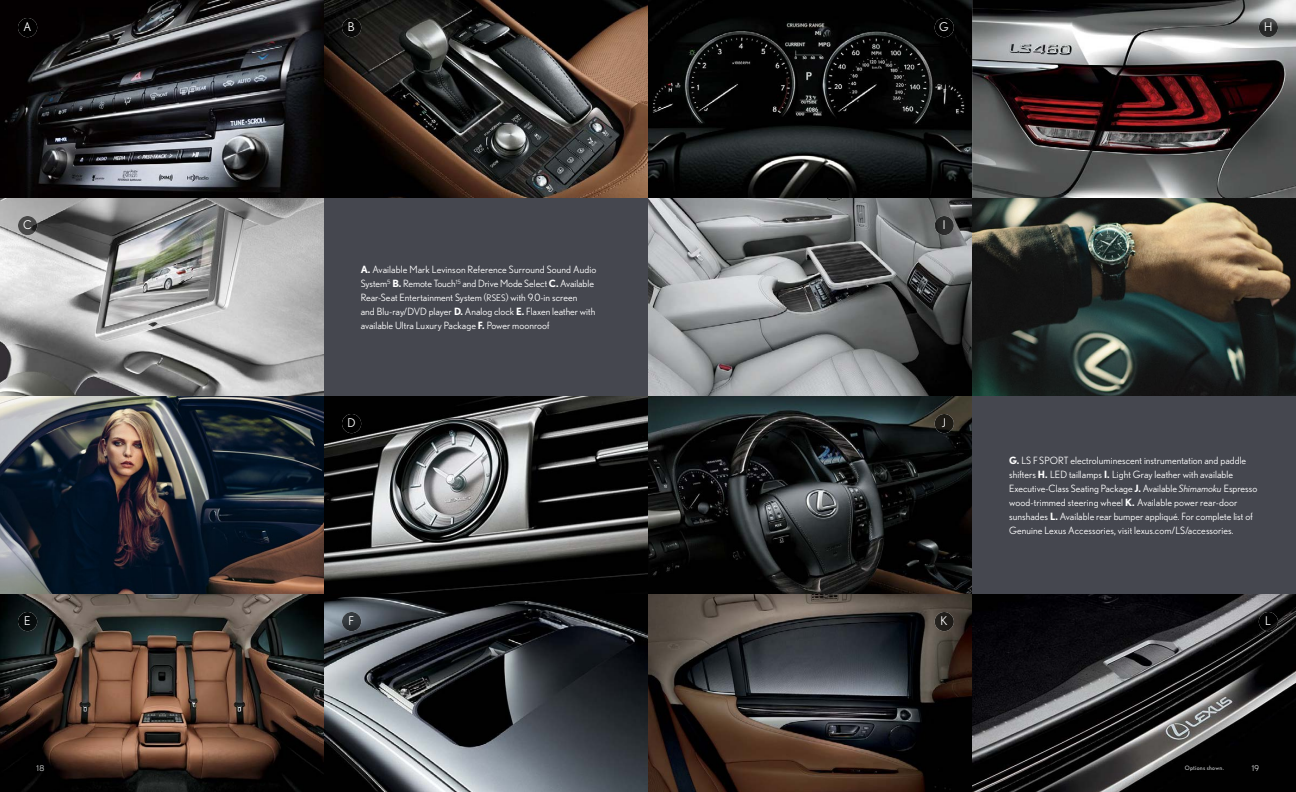
<style>
.page{position:relative;width:1296px;height:792px;background:#fff}
.page>*{position:absolute;margin:0;border:0;box-sizing:border-box;transform-origin:0 0}
.t1{font:12px "Nobel";color:#fff}
.t2{font:10px/14px "Nobel";letter-spacing:.005em;color:#fff}
.t3{font:8px "Nobel";color:#dcddde}
.t4{font:6px "Nobel";letter-spacing:.045em;color:#bcbec0}
.s1{font-weight:700}
.s2{font-size:9.5px}
.s3{font-size:9px}
.s4{font-style:italic}
</style>
<div class="page">
<div style="left:324px;top:198px;width:324px;height:198px;background:#45474f"></div>
<div style="left:972px;top:396px;width:324px;height:198px;background:#45474f"></div>
<img style="left:0;top:0;width:1296px;height:198px">
<img style="left:324px;top:396px;width:324px;height:396px">
<img style="left:0;top:198px;width:324px;height:594px">
<img style="left:648px;top:198px;width:324px;height:594px">
<img style="left:972px;top:594px;width:324px;height:198px">
<img style="left:972px;top:198px;width:324px;height:198px">
<img style="left:18px;top:18px;width:19px;height:19px;border-radius:10px">
<img style="left:342px;top:18px;width:19px;height:19px;border-radius:10px">
<img style="left:18px;top:216px;width:19px;height:19px;border-radius:10px">
<img style="left:342px;top:414px;width:19px;height:19px;border-radius:10px">
<img style="left:18px;top:612px;width:19px;height:19px;border-radius:10px">
<img style="left:342px;top:612px;width:19px;height:19px;border-radius:10px">
<img style="left:935px;top:216px;width:19px;height:19px;border-radius:10px">
<img style="left:935px;top:18px;width:19px;height:19px;border-radius:10px">
<img style="left:1259px;top:18px;width:19px;height:19px;border-radius:10px">
<img style="left:935px;top:414px;width:19px;height:19px;border-radius:10px">
<img style="left:935px;top:612px;width:19px;height:19px;border-radius:10px">
<img style="left:1259px;top:612px;width:19px;height:19px;border-radius:10px">
<p class="t1" style="left:23px;top:20px;width:10px">A</p>
<p class="t1" style="left:348px;top:20px;width:8px">B</p>
<p class="t1" style="left:939px;top:20px;width:11px">G</p>
<p class="t1" style="left:1264px;top:20px;width:10px">H</p>
<p class="t1" style="left:23px;top:218px;width:10px">C</p>
<p class="t1" style="left:943px;top:218px;width:4px">I</p>
<p class="t2" style="left:361px;top:262px;width:237px"><span class="s1">A.</span> Available Mark Levinson Reference Surround Sound Audio System<sup>5</sup> <span class="s1">B.</span> Remote Touch<sup>15</sup> and Drive Mode Select <span class="s1">C.</span> Available Rear-Seat Entertainment System <span class="s2">(</span><span class="s3">RSES</span><span class="s2">)</span> with 9.0-in screen<br>and Blu-ray/DVD player <span class="s1">D.</span> Analog clock <span class="s1">E.</span> Flaxen leather with available Ultra Luxury Package <span class="s1">F.</span> Power moonroof</p>
<p class="t1" style="left:347px;top:416px;width:10px">D</p>
<p class="t1" style="left:942px;top:416px;width:6px">J</p>
<p class="t2" style="left:1009px;top:453px;width:250px"><span class="s1">G.</span> LS F SPORT electroluminescent instrumentation and paddle shifters <span class="s1">H.</span> LED taillamps <span class="s1">I.</span> Light Gray leather with available Executive-Class Seating Package <span class="s1">J.</span> Available <span class="s4">Shimamoku</span> Espresso wood-trimmed steering wheel <span class="s1">K.</span> Available power rear-door sunshades <span class="s1">L.</span> Available rear bumper appliqué. For complete list of Genuine Lexus Accessories, visit lexus.com/LS/accessories.</p>
<p class="t1" style="left:24px;top:614px;width:8px">E</p>
<p class="t1" style="left:349px;top:614px;width:7px">F</p>
<p class="t1" style="left:940px;top:614px;width:9px">K</p>
<p class="t1" style="left:1265px;top:614px;width:7px">L</p>
<p class="t3" style="left:36px;top:764px;width:9px">18</p>
<p class="t4" style="left:1185px;top:765px;width:41px">Options shown.</p>
<p class="t3" style="left:1252px;top:764px;width:9px">19</p>
</div>
